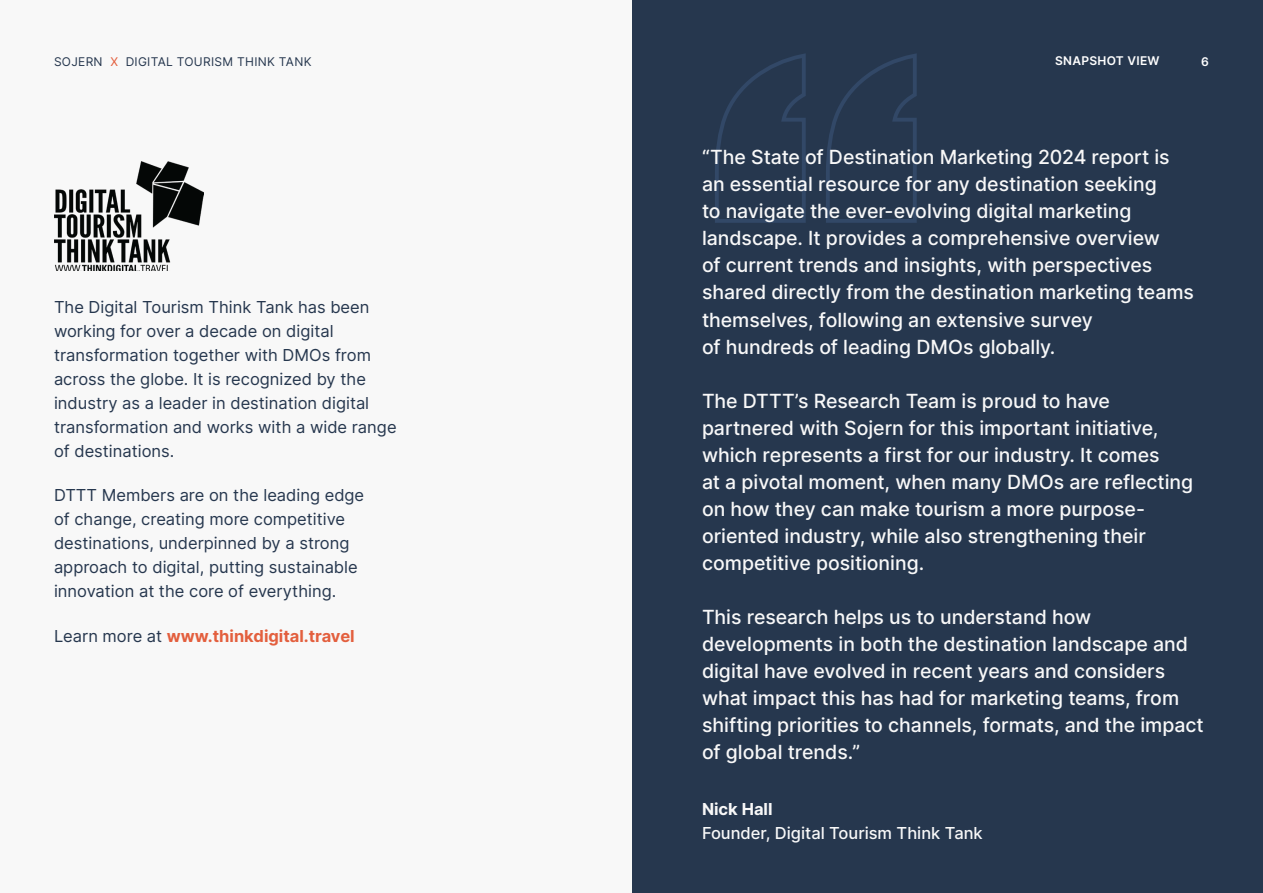
<style>
.page{position:relative;width:1263px;height:893px;background:#f8f8f8}
.page>*{position:absolute;margin:0;border:0;box-sizing:border-box;transform-origin:0 0}
.t1{font:500 19.5px/27px "Inter";letter-spacing:-.005em;color:#f8f8f8}
.t2{font:16.5px/24px "Inter";color:#26374e}
.t3{font:700 16.5px "Inter";color:#e35f3e}
.t4{font:500 16.5px "Inter";color:#f8f8f8}
.t5{font:700 16.5px "Inter";color:#f8f8f8}
.t6{font:12px "Inter";letter-spacing:.025em;color:#26374e}
.t7{font:600 12px "Inter";letter-spacing:.025em;color:#fff}
.s1{color:#e35f3e}
.s2{font-weight:400;color:#26374e}
</style>
<div class="page">
<div style="left:632px;top:0;width:631px;height:893px;background:#26374e"></div>
<svg style="left:715px;top:54px;width:202px;height:169px"></svg>
<img style="left:54px;top:162px;width:150px;height:108px">
<p class="t6" style="left:54px;top:53px;width:259px">SOJERN <span class="s1">X</span> DIGITAL TOURISM THINK TANK</p>
<p class="t7" style="left:1055px;top:52px;width:106px">SNAPSHOT VIEW</p>
<p class="t7" style="left:1201px;top:53px;width:9px">6</p>
<p class="t2" style="left:54px;top:295px;width:344px">The Digital Tourism Think Tank has been working for over a decade on digital transformation together with DMOs from across the globe. It is recognized by the industry as a leader in destination digital transformation and works with a wide range of destinations.</p>
<p class="t2" style="left:54px;top:483px;width:312px">DTTT Members are on the leading edge of change, creating more competitive destinations, underpinned by a strong approach to digital, putting sustainable innovation at the core of everything.</p>
<p class="t3" style="left:54px;top:624px;width:302px"><span class="s2">Learn more at</span> www.thinkdigital.travel</p>
<p class="t1" style="left:702px;top:143px;width:493px">“The State of Destination Marketing 2024 report is an essential resource for any destination seeking<br>to navigate the ever-evolving digital marketing landscape. It provides a comprehensive overview<br>of current trends and insights, with perspectives shared directly from the destination marketing teams themselves, following an extensive survey<br>of hundreds of leading DMOs globally.</p>
<p class="t1" style="left:702px;top:386px;width:493px">The DTTT’s Research Team is proud to have partnered with Sojern for this important initiative, which represents a first for our industry. It comes<br>at a pivotal moment, when many DMOs are reflecting on how they can make tourism a more purpose&shy;oriented industry, while also strengthening their competitive positioning.</p>
<p class="t1" style="left:702px;top:603px;width:503px">This research helps us to understand how developments in both the destination landscape and digital have evolved in recent years and considers what impact this has had for marketing teams, from shifting priorities to channels, formats, and the impact of global trends.”</p>
<p class="t5" style="left:702px;top:797px;width:72px">Nick Hall</p>
<p class="t4" style="left:702px;top:821px;width:282px">Founder, Digital Tourism Think Tank</p>
</div>
